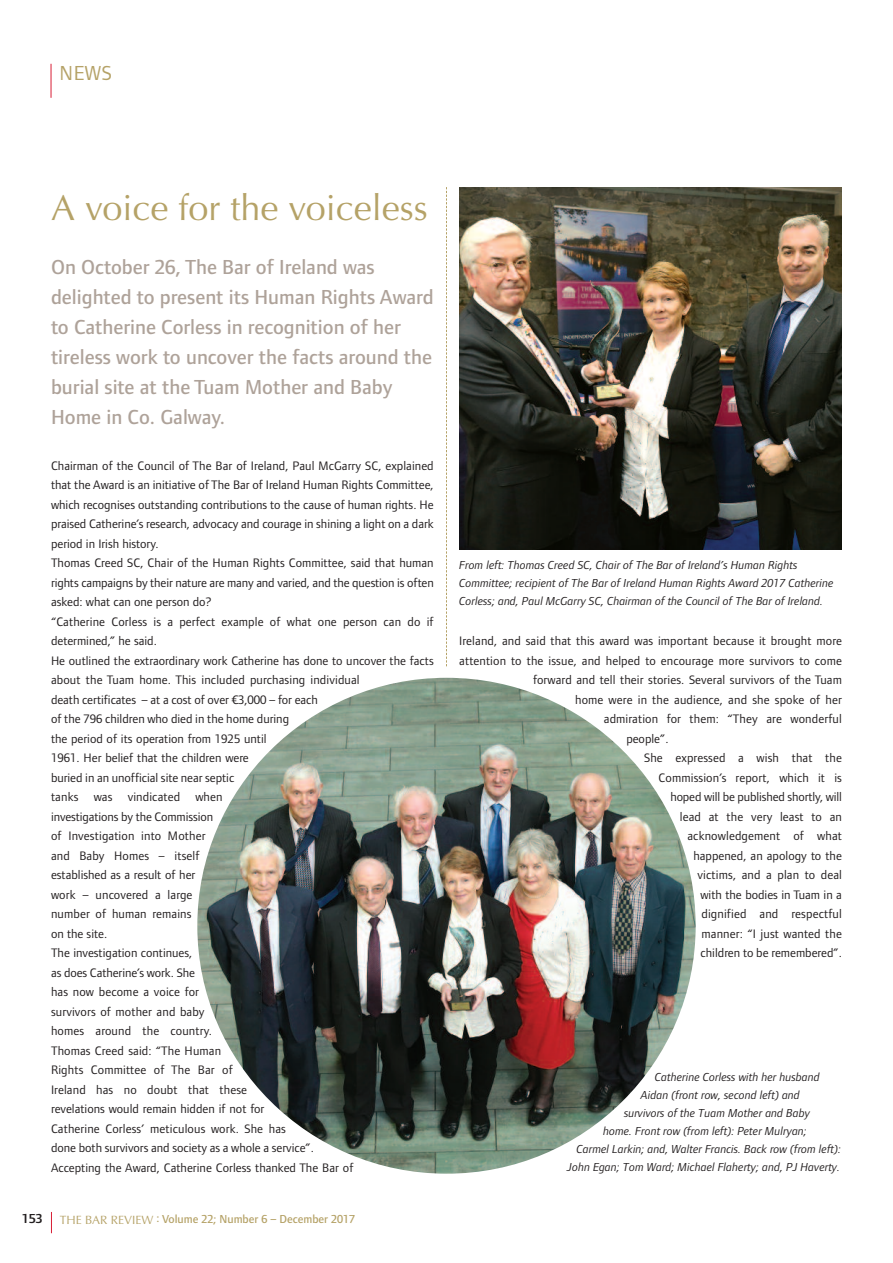
<style>
.page{position:relative;width:893px;height:1263px;background:#fff}
.page>*{position:absolute;margin:0;border:0;box-sizing:border-box;transform-origin:0 0}
.t1{font:36px "Optima";color:#b5a267}
.t2{font:500 21px/30px "Foundry Form Sans";color:#aea299}
.t3{font:21px "Foundry Form Sans";color:#b5a267}
.t4{font:600 13.5px "Foundry Form Sans";color:#231f20}
.t5{font:12.75px/19.5px "Foundry Form Sans";color:#231f20}
.t6{font:italic 12px/18px "Foundry Form Sans";color:#231f20}
.t7{font:500 12px "Foundry Form Sans";color:#b5a267}
.s1{font-family:"Optima";font-weight:400}
</style>
<div class="page">
<svg style="left:446px;top:187px;width:1px;height:479px"></svg>
<hr style="left:51px;top:64px;width:1px;height:34px;background:#d81e35">
<svg style="left:51px;top:1212px;width:1px;height:21px"></svg>
<img style="left:459px;top:187px;width:383px;height:363px">
<img style="left:197px;top:678px;width:499px;height:496px;border-radius:50%">
<h2 class="t3" style="left:60px;top:65px;width:54px">NEWS</h2>
<h1 class="t1" style="left:51px;top:187px;width:378px">A voice for the voiceless</h1>
<h2 class="t2" style="left:51px;top:254px;width:384px">On October 26, The Bar of Ireland was delighted to present its Human Rights Award to Catherine Corless in recognition of her tireless work to uncover the facts around the burial site at the Tuam Mother and Baby Home in Co. Galway.</h2>
<p class="t5" style="left:51px;top:457px;width:384px">Chairman of the Council of The Bar of Ireland, Paul McGarry SC, explained that the Award is an initiative of The Bar of Ireland Human Rights Committee, which recognises outstanding contributions to the cause of human rights. He praised Catherine’s research, advocacy and courage in shining a light on a dark period in Irish history.<br>Thomas Creed SC, Chair of the Human Rights Committee, said that human rights campaigns by their nature are many and varied, and the question is often asked: what can one person do?<br>“Catherine Corless is a perfect example of what one person can do if determined,” he said.<br>He outlined the extraordinary work Catherine has done to uncover the facts about the Tuam home. This included purchasing individual<br>death certificates – at a cost of over ¤3,000 – for each<br>of the 796 children who died in the home during<br>the period of its operation from 1925 until<br>1961. Her belief that the children were<br>buried in an unofficial site near septic<br>tanks was vindicated when<br>investigations by the Commission<br>of Investigation into Mother<br>and Baby Homes – itself<br>established as a result of her<br>work – uncovered a large<br>number of human remains<br>on the site.<br>The investigation continues,<br>as does Catherine’s work. She<br>has now become a voice for<br>survivors of mother and baby<br>homes around the country.<br>Thomas Creed said: “The Human<br>Rights Committee of The Bar of<br>Ireland has no doubt that these<br>revelations would remain hidden if not for<br>Catherine Corless’ meticulous work. She has<br>done both survivors and society as a whole a service”.<br>Accepting the Award, Catherine Corless thanked The Bar of</p>
<p class="t4" style="left:22px;top:1213px;width:22px">153</p>
<p class="t7" style="left:60px;top:1214px;width:297px"><span class="s1">THE BAR REVIEW</span> : Volume 22; Number 6 – December 2017</p>
<p class="t6" style="left:459px;top:556px;width:376px">From left: Thomas Creed SC, Chair of The Bar of Ireland’s Human Rights<br>Committee; recipient of The Bar of Ireland Human Rights Award 2017 Catherine<br>Corless; and, Paul McGarry SC, Chairman of the Council of The Bar of Ireland.</p>
<p class="t5" style="left:459px;top:632px;width:384px">Ireland, and said that this award was important because it brought more</p>
<p class="t5" style="left:459px;top:652px;width:384px">attention to the issue, and helped to encourage more survivors to come</p>
<p class="t5" style="left:533px;top:671px;width:310px">forward and tell their stories. Several survivors of the Tuam</p>
<p class="t5" style="left:575px;top:691px;width:268px">home were in the audience, and she spoke of her</p>
<p class="t5" style="left:604px;top:710px;width:240px">admiration for them: “They are wonderful</p>
<p class="t5" style="left:626px;top:730px;width:44px">people”.</p>
<p class="t5" style="left:644px;top:749px;width:199px">She expressed a wish that the</p>
<p class="t5" style="left:659px;top:769px;width:185px">Commission’s report, which it is</p>
<p class="t5" style="left:670px;top:788px;width:173px">hoped will be published shortly, will</p>
<p class="t5" style="left:680px;top:808px;width:164px">lead at the very least to an</p>
<p class="t5" style="left:687px;top:827px;width:156px">acknowledgement of what</p>
<p class="t5" style="left:693px;top:847px;width:150px">happened, an apology to the</p>
<p class="t5" style="left:698px;top:866px;width:146px">victims, and a plan to deal</p>
<p class="t5" style="left:700px;top:886px;width:143px">with the bodies in Tuam in a</p>
<p class="t5" style="left:701px;top:905px;width:142px">dignified and respectful</p>
<p class="t5" style="left:702px;top:925px;width:142px">manner: “I just wanted the</p>
<p class="t5" style="left:701px;top:944px;width:143px">children to be remembered”.</p>
<p class="t6" style="left:655px;top:1068px;width:166px">Catherine Corless with her husband</p>
<p class="t6" style="left:641px;top:1086px;width:160px">Aidan (front row, second left) and</p>
<p class="t6" style="left:624px;top:1104px;width:187px">survivors of the Tuam Mother and Baby</p>
<p class="t6" style="left:603px;top:1122px;width:205px">home. Front row (from left): Peter Mulryan;</p>
<p class="t6" style="left:577px;top:1140px;width:266px">Carmel Larkin; and, Walter Francis. Back row (from left):</p>
<p class="t6" style="left:567px;top:1158px;width:275px">John Egan; Tom Ward; Michael Flaherty; and, PJ Haverty.</p>
</div>
